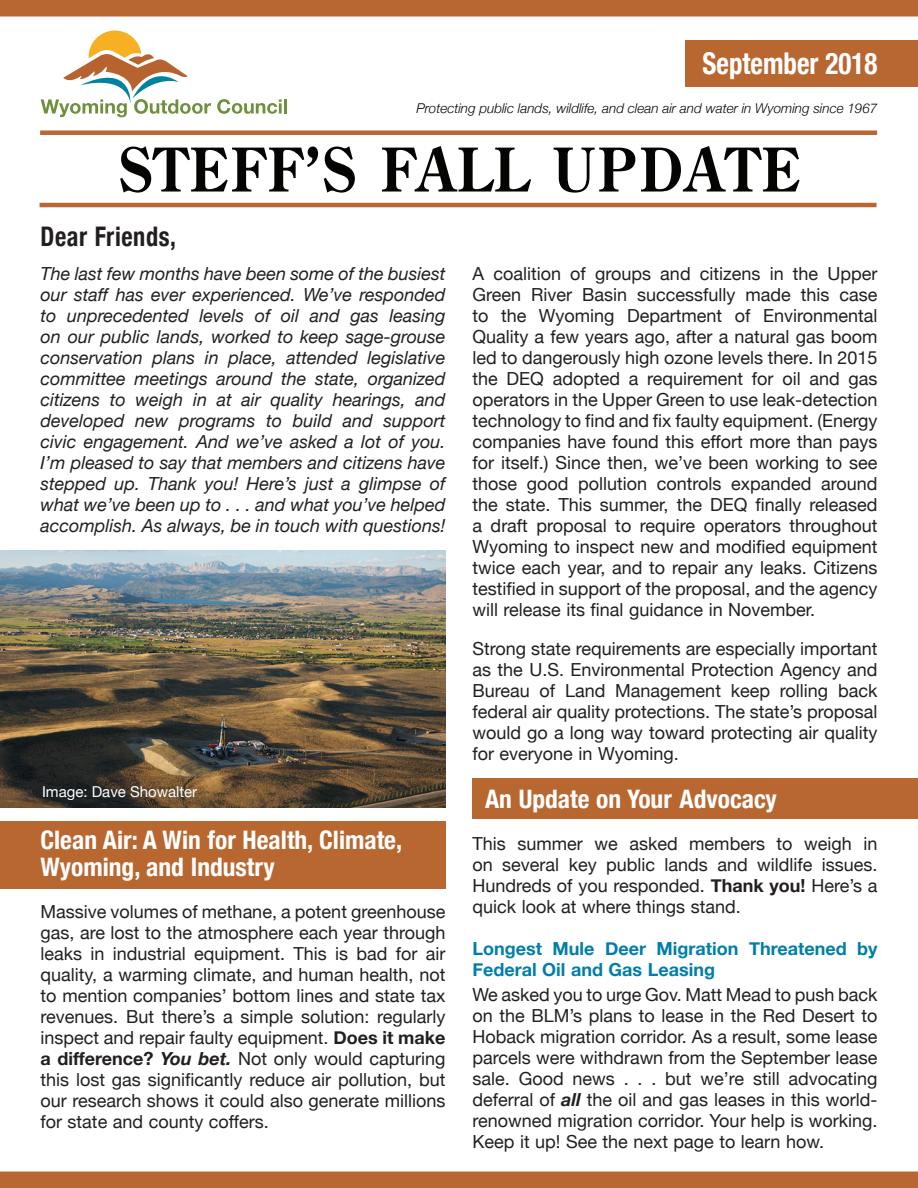
<style>
.page{position:relative;width:918px;height:1188px;background:#fff}
.page>*{position:absolute;margin:0;border:0;box-sizing:border-box;transform-origin:0 0}
.t1{font:700 60px "Century Old Style Std";letter-spacing:.05em;color:#040503;scale:.9 1}
.t2{font:700 condensed 30px "Helvetica Neue";color:#fff;scale:.9 1}
.t3{font:700 condensed 27px "Helvetica Neue";letter-spacing:.025em;color:#231f20;scale:.9 1}
.t4{font:700 condensed 25.5px/27px "Helvetica Neue";color:#fff}
.t5{font:18px/21px "Helvetica Neue";color:#231f20;text-align:justify}
.t6{font:italic 18px/21px "Helvetica Neue";color:#231f20;text-align:justify}
.t7{font:700 18px/21px "Helvetica Neue";color:#007ea9}
.t8{font:15px "Helvetica Neue";color:#fff}
.t9{font:italic 300 13.5px "Helvetica Neue";color:#040503}
.s1{font-weight:700}
.s2{font-weight:700;font-style:italic}
</style>
<div class="page">
<div style="left:472px;top:778px;width:446px;height:41px;background:#b96730"></div>
<div style="left:0;top:821px;width:445px;height:67px;background:#b96730"></div>
<svg style="left:41px;top:31px;width:170px;height:86px"></svg>
<svg style="left:217px;top:99px;width:65px;height:15px"></svg>
<hr style="left:284px;top:99px;width:3px;height:15px;background:#6f903c">
<div style="left:686px;top:40px;width:232px;height:47px;background:#b96730"></div>
<img style="left:0;top:551px;width:445px;height:256px">
<div style="left:0;top:1172px;width:918px;height:16px;background:#b96730"></div>
<div style="left:40px;top:130px;width:837px;height:5px;background:#b96730"></div>
<hr style="left:40px;top:203px;width:837px;height:4px;background:#b96730">
<div style="left:0;top:0;width:918px;height:16px;background:#b96730"></div>
<p class="t2" style="left:703px;top:38px;width:196px">September 2018</p>
<p class="t9" style="left:416px;top:98px;width:463px">Protecting public lands, wildlife, and clean air and water in Wyoming since 1967</p>
<p class="t1" style="left:119px;top:130px;width:758px">STEFF’S FALL UPDATE</p>
<p class="t3" style="left:40px;top:214px;width:152px">Dear Friends,</p>
<p class="t6" style="left:40px;top:264px;width:407px">The last few months have been some of the busiest our staff has ever experienced. We’ve responded to unprecedented levels of oil and gas leasing on our public lands, worked to keep sage-grouse conservation plans in place, attended legislative committee meetings around the state, organized citizens to weigh in at air quality hearings, and developed new programs to build and support civic engagement. And we’ve asked a lot of you.<br>I’m pleased to say that members and citizens have stepped up. Thank you! Here’s just a glimpse of what we’ve been up to . . . and what you’ve helped accomplish. As always, be in touch with questions!</p>
<p class="t5" style="left:472px;top:264px;width:407px">A coalition of groups and citizens in the Upper Green River Basin successfully made this case to the Wyoming Department of Environmental Quality a few years ago, after a natural gas boom led to dangerously high ozone levels there. In 2015 the DEQ adopted a requirement for oil and gas operators in the Upper Green to use leak-detection technology to find and fix faulty equipment. (Energy companies have found this effort more than pays for itself.) Since then, we’ve been working to see those good pollution controls expanded around the state. This summer, the DEQ finally released a draft proposal to require operators throughout Wyoming to inspect new and modified equipment twice each year, and to repair any leaks. Citizens testified in support of the proposal, and the agency will release its final guidance in November.</p>
<p class="t5" style="left:472px;top:639px;width:407px">Strong state requirements are especially important as the U.S. Environmental Protection Agency and Bureau of Land Management keep rolling back federal air quality protections. The state’s proposal would go a long way toward protecting air quality for everyone in Wyoming.</p>
<p class="t4" style="left:485px;top:783px;width:293px">An Update on Your Advocacy</p>
<p class="t5" style="left:472px;top:834px;width:407px">This summer we asked members to weigh in on several key public lands and wildlife issues.<br>Hundreds of you responded. <span class="s1">Thank you!</span> Here’s a quick look at where things stand.</p>
<p class="t7" style="left:472px;top:938px;width:407px">Longest Mule Deer Migration Threatened by<br>Federal Oil and Gas Leasing</p>
<p class="t5" style="left:473px;top:985px;width:407px">We asked you to urge Gov. Matt Mead to push back on the BLM’s plans to lease in the Red Desert to Hoback migration corridor. As a result, some lease parcels were withdrawn from the September lease sale. Good news . . . but we’re still advocating deferral of <span class="s2">all</span> the oil and gas leases in this world&shy;renowned migration corridor. Your help is working.<br>Keep it up! See the next page to learn how.</p>
<p class="t8" style="left:42px;top:780px;width:157px">Image: Dave Showalter</p>
<p class="t4" style="left:40px;top:824px;width:363px">Clean Air: A Win for Health, Climate,<br>Wyoming, and Industry</p>
<p class="t5" style="left:40px;top:902px;width:407px">Massive volumes of methane, a potent greenhouse gas, are lost to the atmosphere each year through leaks in industrial equipment. This is bad for air quality, a warming climate, and human health, not to mention companies’ bottom lines and state tax revenues. But there’s a simple solution: regularly inspect and repair faulty equipment. <span class="s1">Does it make a difference?</span> <span class="s2">You bet.</span> Not only would capturing this lost gas significantly reduce air pollution, but our research shows it could also generate millions for state and county coffers.</p>
</div>
